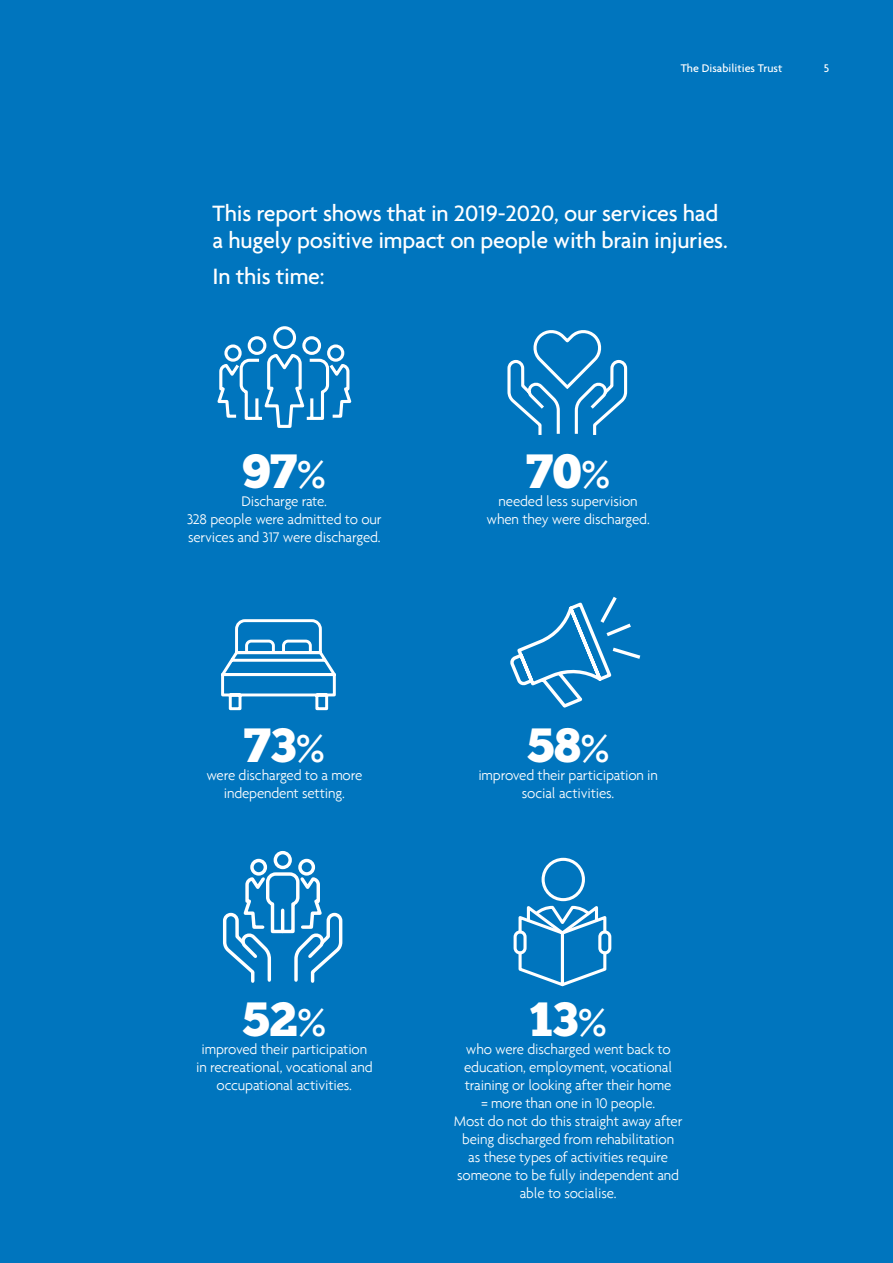
<style>
.page{position:relative;width:893px;height:1263px;background:#0075be}
.page>*{position:absolute;margin:0;border:0;box-sizing:border-box;transform-origin:0 0}
.t1{font:48px "Chunk Five";letter-spacing:-.01em;color:#fff}
.t2{font:500 24px/27px "Agenda";letter-spacing:-.01em;color:#fff}
.t3{font:300 15px/18px "Agenda";letter-spacing:-.01em;color:#fff;text-align:center}
.t4{font:500 12px "Agenda";color:#fff}
.s1{font-family:"Agenda";font-weight:500;font-size:42px}
</style>
<div class="page">
<svg style="left:217px;top:326px;width:135px;height:102px"></svg>
<svg style="left:510px;top:596px;width:131px;height:112px"></svg>
<div style="left:542px;top:858px;width:43px;height:43px;border:3px solid #fff;border-radius:50%"></div>
<svg style="left:518px;top:901px;width:89px;height:85px"></svg>
<div style="left:514px;top:930px;width:13px;height:24px;border:3px solid #fff;border-radius:5px"></div>
<div style="left:598px;top:930px;width:13px;height:24px;border:3px solid #fff;border-radius:5px"></div>
<svg style="left:507px;top:330px;width:121px;height:105px"></svg>
<div style="left:274px;top:851px;width:18px;height:18px;border:3px solid #fff;border-radius:50%"></div>
<div style="left:298px;top:859px;width:17px;height:17px;border:3px solid #fff;border-radius:50%"></div>
<svg style="left:223px;top:871px;width:120px;height:112px"></svg>
<div style="left:250px;top:859px;width:17px;height:17px;border:3px solid #fff;border-radius:50%"></div>
<svg style="left:221px;top:619px;width:115px;height:92px"></svg>
<p class="t4" style="left:681px;top:61px;width:103px">The Disabilities Trust</p>
<p class="t4" style="left:824px;top:61px;width:7px">5</p>
<h2 class="t2" style="left:213px;top:199px;width:517px">This report shows that in 2019-2020, our services had a hugely positive impact on people with brain injuries.</h2>
<h2 class="t2" style="left:213px;top:262px;width:113px">In this time:</h2>
<h1 class="t1" style="left:243px;top:442px;width:85px">97<span class="s1">%</span></h1>
<p class="t3" style="left:187px;top:492px;width:196px">Discharge rate.<br>328 people were admitted to our services and 317 were discharged.</p>
<h1 class="t1" style="left:244px;top:717px;width:83px">73<span class="s1">%</span></h1>
<p class="t3" style="left:206px;top:766px;width:157px">were discharged to a more independent setting.</p>
<h1 class="t1" style="left:526px;top:442px;width:86px">70<span class="s1">%</span></h1>
<p class="t3" style="left:487px;top:492px;width:165px">needed less supervision when they were discharged.</p>
<h1 class="t1" style="left:527px;top:717px;width:84px">58<span class="s1">%</span></h1>
<p class="t3" style="left:478px;top:766px;width:181px">improved their participation in social activities.</p>
<h1 class="t1" style="left:242px;top:991px;width:86px">52<span class="s1">%</span></h1>
<p class="t3" style="left:196px;top:1040px;width:178px">improved their participation in recreational, vocational and occupational activities.</p>
<h1 class="t1" style="left:529px;top:991px;width:79px">13<span class="s1">%</span></h1>
<p class="t3" style="left:454px;top:1040px;width:230px">who were discharged went back to education, employment, vocational training or looking after their home<br>= more than one in 10 people.<br>Most do not do this straight away after being discharged from rehabilitation<br>as these types of activities require someone to be fully independent and able to socialise.</p>
</div>
